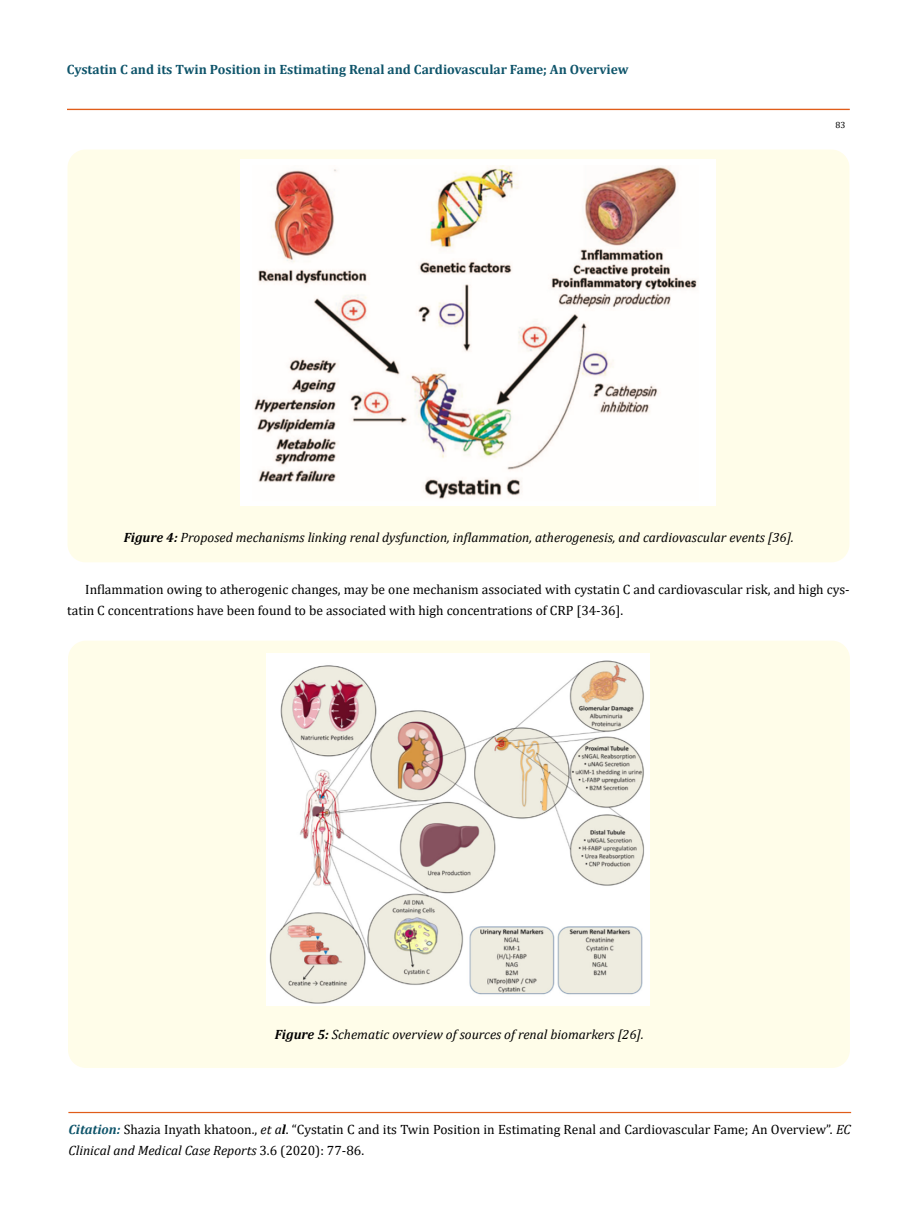
<style>
.page{position:relative;width:917px;height:1224px;background:#fff}
.page>*{position:absolute;margin:0;border:0;box-sizing:border-box;transform-origin:0 0}
.t1{font:13.5px/21px "Cambria";color:#000}
.t2{font:italic 13.5px "Cambria";color:#000}
.t3{font:700 13.5px "Cambria";color:#0e546a}
.t4{font:9px "Cambria";color:#000}
.s1{font-weight:700}
.s2{font-weight:700;font-style:italic;color:#0e546a}
.s3{font-style:italic}
.s4{font-weight:700;font-style:italic}
</style>
<div class="page">
<div style="left:67px;top:109px;width:782px;height:1px;border:1px solid #e05d1a"></div>
<div style="left:69px;top:1112px;width:781px;height:1px;border:1px solid #e05d1a"></div>
<div style="left:68px;top:150px;width:781px;height:412px;background:#fffde9;border-radius:18px"></div>
<img style="left:240px;top:159px;width:475px;height:347px">
<div style="left:68px;top:641px;width:781px;height:427px;background:#fffde9;border-radius:18px"></div>
<img style="left:266px;top:654px;width:383px;height:352px">
<p class="t3" style="left:67px;top:59px;width:563px">Cystatin C and its Twin Position in Estimating Renal and Cardiovascular Fame; An Overview</p>
<p class="t4" style="left:835px;top:120px;width:11px">83</p>
<p class="t2" style="left:124px;top:528px;width:671px"><span class="s1">Figure 4:</span> Proposed mechanisms linking renal dysfunction, inflammation, atherogenesis, and cardiovascular events [36].</p>
<p class="t1" style="left:67px;top:579px;width:783px;text-indent:18px">Inflammation owing to atherogenic changes, may be one mechanism associated with cystatin C and cardiovascular risk, and high cys&shy;tatin C concentrations have been found to be associated with high concentrations of CRP [34-36].</p>
<p class="t2" style="left:275px;top:1025px;width:370px"><span class="s1">Figure 5:</span> Schematic overview of sources of renal biomarkers [26].</p>
<p class="t1" style="left:68px;top:1119px;width:783px"><span class="s2">Citation:</span> Shazia Inyath khatoon., <span class="s3">et a</span><span class="s4">l</span>. “Cystatin C and its Twin Position in Estimating Renal and Cardiovascular Fame; An Overview”. <span class="s3">EC<br>Clinical and Medical Case Reports</span> 3.6 (2020): 77-86.</p>
</div>
